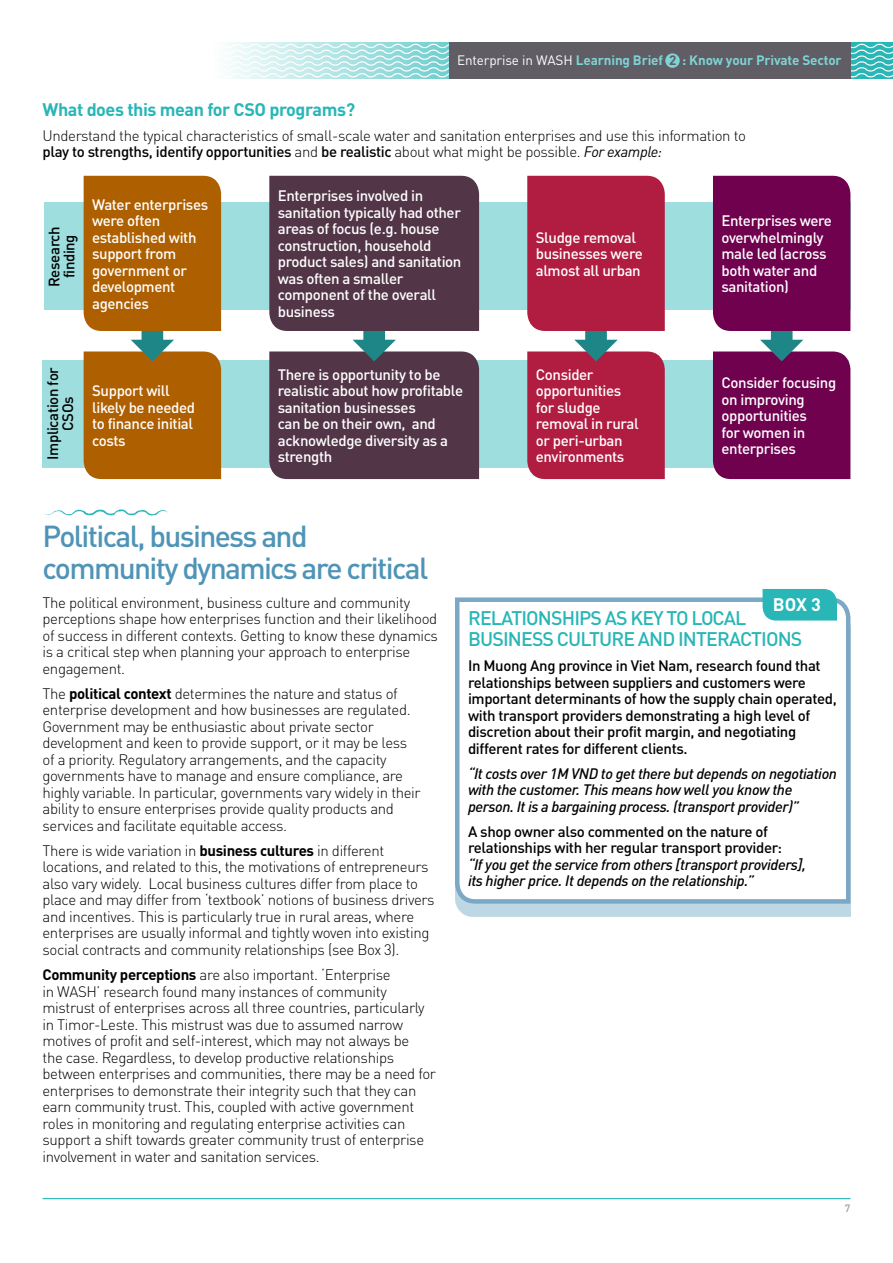
<style>
.page{position:relative;width:893px;height:1263px;background:#fff}
.page>*{position:absolute;margin:0;border:0;box-sizing:border-box;transform-origin:0 0}
.t1{font:500 30px/31.5px "DINOT";letter-spacing:-.055em;color:#4f94b6}
.t2{font:500 19.5px/21px "DINOT";letter-spacing:-.045em;color:#28b6b7}
.t3{font:700 18px "DINOT";letter-spacing:-.025em;color:#28b6b7}
.t4{font:700 18px "DINOT";color:#fff}
.t5{font:300 15px/16.5px "DINOT";letter-spacing:-.025em;color:#000}
.t6{font:500 15px/16.5px "DINOT";letter-spacing:-.025em;color:#fff}
.t7{font:500 15px/16.5px "DINOT";letter-spacing:-.025em;color:#000}
.t8{font:italic 500 15px/16.5px "DINOT";letter-spacing:-.025em;color:#000}
.t9{font:700 13.5px "DINOT";letter-spacing:-.01em;color:#7ed3d4}
.t10{font:500 10.5px "DINOT";color:#9c9d9d}
.s1{font-weight:400;color:#fff}
.s2{color:#605d65}
.s3{font-weight:500}
.s4{font-weight:400;font-style:italic}
.s5{font-weight:700}
</style>
<div class="page">
<hr style="left:43px;top:1198px;width:807px;height:1px;background:#28b6b7">
<svg style="left:227px;top:42px;width:666px;height:37px;background:#addede"></svg>
<div style="left:449px;top:43px;width:401px;height:36px;background:#605d65"></div>
<div style="left:665px;top:53px;width:15px;height:15px;background:#7ed3d4;border-radius:50%"></div>
<svg style="left:43px;top:509px;width:125px;height:7px"></svg>
<div style="left:455px;top:610px;width:396px;height:306px;background:#bed7e4"></div>
<div style="left:455px;top:595px;width:396px;height:311px;background:#fff"></div>
<div style="left:763px;top:589px;width:74px;height:31px;background:#28b6b7"></div>
<div style="left:43px;top:360px;width:806px;height:107px;background:#9edede"></div>
<div style="left:44px;top:203px;width:806px;height:107px;background:#9edede"></div>
<svg style="left:84px;top:176px;width:137px;height:303px;background:#b06a11"></svg>
<svg style="left:713px;top:176px;width:137px;height:303px;background:#76125a"></svg>
<svg style="left:269px;top:176px;width:210px;height:303px;background:#5e4756"></svg>
<svg style="left:527px;top:176px;width:138px;height:303px;background:#b22c4e"></svg>
<p class="t9" style="left:457px;top:52px;width:386px"><span class="s1">Enterprise in WASH</span> Learning Brief <span class="s2">2</span> : Know your Private Sector</p>
<p class="t3" style="left:43px;top:98px;width:314px">What does this mean for CSO programs?</p>
<p class="t5" style="left:43px;top:127px;width:705px">Understand the typical characteristics of small-scale water and sanitation enterprises and use this information to <span class="s3">play to strengths, identify opportunities</span> and <span class="s3">be realistic</span> about what might be possible. <span class="s4">For example:</span></p>
<p class="t7" style="left:46px;top:286px;width:62px;line-height:15px;text-align:center;rotate:-90deg">Research finding</p>
<p class="t6" style="left:92px;top:196px;width:118px">Water enterprises were often established with support from government or development agencies</p>
<p class="t6" style="left:278px;top:187px;width:185px">Enterprises involved in sanitation typically had other areas of focus (e.g. house construction, household product sales) and sanitation was often a smaller component of the overall business</p>
<p class="t6" style="left:536px;top:229px;width:109px">Sludge removal businesses were almost all urban</p>
<p class="t6" style="left:721px;top:212px;width:112px">Enterprises were overwhelmingly male led (across both water and sanitation)</p>
<p class="t7" style="left:45px;top:460px;width:94px;line-height:15px;text-align:center;rotate:-90deg">Implication for<br>CSOs</p>
<p class="t6" style="left:278px;top:366px;width:187px">There is opportunity to be realistic about how profitable sanitation businesses<br>can be on their own, and acknowledge diversity as a strength</p>
<p class="t6" style="left:536px;top:366px;width:105px">Consider opportunities for sludge removal in rural or peri-urban environments</p>
<p class="t6" style="left:92px;top:382px;width:104px">Support will likely be needed to finance initial costs</p>
<p class="t6" style="left:721px;top:374px;width:116px">Consider focusing on improving opportunities<br>for women in enterprises</p>
<h1 class="t1" style="left:43px;top:520px;width:387px">Political, business and community dynamics are critical</h1>
<p class="t5" style="left:43px;top:594px;width:397px">The political environment, business culture and community perceptions shape how enterprises function and their likelihood of success in different contexts. Getting to know these dynamics is a critical step when planning your approach to enterprise engagement.</p>
<p class="t5" style="left:43px;top:685px;width:380px">The <span class="s5">political context</span> determines the nature and status of enterprise development and how businesses are regulated.<br>Government may be enthusiastic about private sector development and keen to provide support, or it may be less of a priority. Regulatory arrangements, and the capacity governments have to manage and ensure compliance, are highly variable. In particular, governments vary widely in their ability to ensure enterprises provide quality products and services and facilitate equitable access.</p>
<p class="t5" style="left:43px;top:842px;width:393px">There is wide variation in <span class="s5">business cultures</span> in different locations, and related to this, the motivations of entrepreneurs also vary widely. Local business cultures differ from place to place and may differ from ‘textbook’ notions of business drivers and incentives. This is particularly true in rural areas, where enterprises are usually informal and tightly woven into existing social contracts and community relationships (see Box 3).</p>
<p class="t5" style="left:43px;top:966px;width:395px"><span class="s5">Community perceptions</span> are also important. ‘Enterprise<br>in WASH’ research found many instances of community mistrust of enterprises across all three countries, particularly in Timor-Leste. This mistrust was due to assumed narrow motives of profit and self-interest, which may not always be<br>the case. Regardless, to develop productive relationships between enterprises and communities, there may be a need for enterprises to demonstrate their integrity such that they can earn community trust. This, coupled with active government roles in monitoring and regulating enterprise activities can support a shift towards greater community trust of enterprise involvement in water and sanitation services.</p>
<p class="t4" style="left:773px;top:593px;width:50px">BOX 3</p>
<h2 class="t2" style="left:468px;top:607px;width:336px">RELATIONSHIPS AS KEY TO LOCAL<br>BUSINESS CULTURE AND INTERACTIONS</h2>
<p class="t7" style="left:468px;top:657px;width:370px">In Muong Ang province in Viet Nam, research found that relationships between suppliers and customers were important determinants of how the supply chain operated, with transport providers demonstrating a high level of discretion about their profit margin, and negotiating different rates for different clients.</p>
<p class="t8" style="left:468px;top:765px;width:371px">“It costs over 1M VND to get there but depends on negotiation with the customer. This means how well you know the person. It is a bargaining process. (transport provider)”</p>
<p class="t7" style="left:468px;top:823px;width:315px">A shop owner also commented on the nature of relationships with her regular transport provider:</p>
<p class="t8" style="left:468px;top:856px;width:340px">“If you get the service from others [transport providers], its higher price. It depends on the relationship.”</p>
<p class="t10" style="left:845px;top:1202px;width:7px">7</p>
</div>
